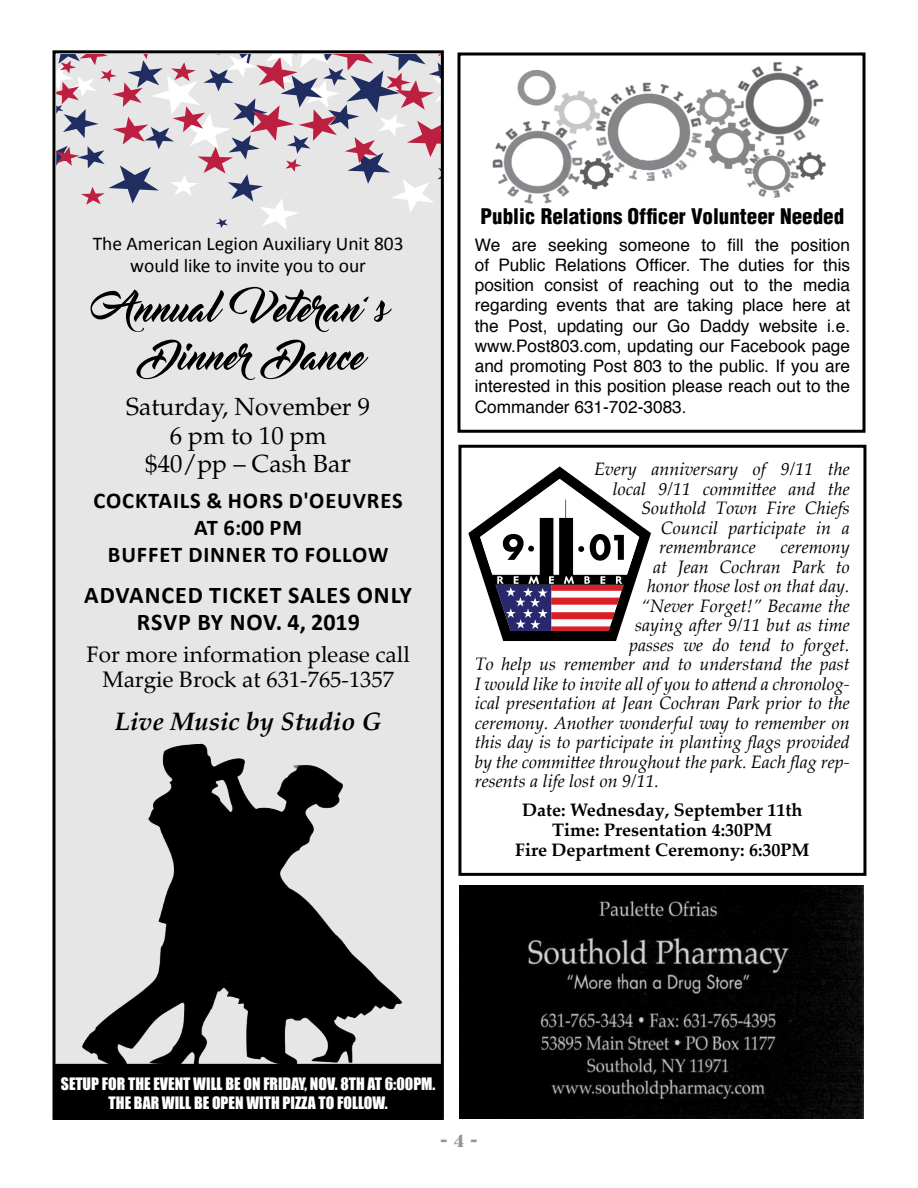
<style>
.page{position:relative;width:918px;height:1188px;background:#fff}
.page>*{position:absolute;margin:0;border:0;box-sizing:border-box;transform-origin:0 0}
.t1{font:italic 700 25.5px "Palatino";color:#000}
.t2{font:24.75px/28.5px "Palatino";color:#000;text-align:center}
.t3{font:700 24px/26.2px "Calibri";letter-spacing:.04em;color:#000;text-align:center}
.t4{font:22.5px/25.5px "Palatino Linotype";color:#000;text-align:center}
.t5{font:700 22.5px/27px "Calibri";letter-spacing:.04em;color:#000;text-align:center}
.t6{font:900 condensed 21px "Helvetica";color:#000}
.t7{font:19.5px/22.5px "Calibri";color:#000;text-align:center}
.t8{font:italic 18px "Palatino Linotype";color:#000}
.t9{font:700 18px/20.2px "Palatino Linotype";color:#000;text-align:center}
.t10{font:17.25px/20.2px "Helvetica";color:#000;text-align:justify}
.t11{font:16.5px "Stencil Std";color:#939598}
.t12{font:15.75px/18.9px "Impact";color:#fff;text-align:center}
.s1{font-size:27px}
</style>
<div class="page">
<div style="left:458px;top:445px;width:408px;height:431px;border:3px solid #000"></div>
<img style="left:492px;top:61px;width:334px;height:143px">
<div style="left:458px;top:52px;width:408px;height:381px;border:3px solid #000"></div>
<div style="left:56px;top:54px;width:386px;height:759px;background:#e6e6e6"></div>
<svg style="left:56px;top:54px;width:384px;height:176px"></svg>
<div style="left:54px;top:740px;width:387px;height:361px;background:#e6e6e6"></div>
<img style="left:71px;top:743px;width:346px;height:321px">
<svg style="left:136px;top:339px;width:233px;height:41px"></svg>
<svg style="left:91px;top:287px;width:301px;height:45px"></svg>
<div style="left:55px;top:1065px;width:387px;height:54px;background:#000"></div>
<div style="left:54px;top:1064px;width:388px;height:56px;border:2px solid #000"></div>
<div style="left:52px;top:50px;width:392px;height:1070px;border:3px solid #000"></div>
<img style="left:459px;top:885px;width:405px;height:233px">
<svg style="left:468px;top:466px;width:183px;height:175px"></svg>
<p class="t7" style="left:93px;top:232px;width:312px">The American Legion Auxiliary Unit 803 would like to invite you to our</p>
<h2 class="t2" style="left:126px;top:393px;width:246px">Saturday, November 9<br>6 pm to 10 pm $40/pp – Cash Ba<span class="s1">r</span></h2>
<p class="t5" style="left:94px;top:487px;width:311px">COCKTAILS &amp; HORS D'OEUVRES<br>AT 6:00 PM<br>BUFFET DINNER TO FOLLOW</p>
<h3 class="t3" style="left:84px;top:582px;width:329px">ADVANCED TICKET SALES ONLY<br>RSVP BY NOV. 4, 2019</h3>
<p class="t4" style="left:86px;top:641px;width:325px">For more information please call<br>Margie Brock at 631-765-1357</p>
<h1 class="t1" style="left:115px;top:706px;width:269px">Live Music by Studio G</h1>
<p class="t6" style="left:481px;top:203px;width:365px">Public Relations Officer Volunteer Needed</p>
<p class="t10" style="left:475px;top:235px;width:377px">We are seeking someone to fill the position of Public Relations Officer. The duties for this position consist of reaching out to the media regarding events that are taking place here at the Post, updating our Go Daddy website i.e. www.Post803.com, updating our Facebook page and promoting Post 803 to the public. If you are interested in this position please reach out to the Commander 631-702-3083.</p>
<p class="t8" style="left:594px;top:457px;width:257px">Every anniversary of 9/11 the</p>
<p class="t8" style="left:613px;top:476px;width:238px">local 9/11 committee and the</p>
<p class="t8" style="left:641px;top:496px;width:210px">Southold Town Fire Chiefs</p>
<p class="t8" style="left:661px;top:515px;width:191px">Council participate in a</p>
<p class="t8" style="left:659px;top:535px;width:98px">remembrance</p>
<p class="t8" style="left:780px;top:535px;width:71px">ceremony</p>
<p class="t8" style="left:653px;top:554px;width:198px">at Jean Cochran Park to</p>
<p class="t8" style="left:647px;top:574px;width:204px">honor those lost on that day.</p>
<p class="t8" style="left:641px;top:593px;width:210px">“Never Forget!” Became the</p>
<p class="t8" style="left:635px;top:612px;width:216px">saying after 9/11 but as time</p>
<p class="t8" style="left:629px;top:632px;width:222px">passes we do tend to forget.</p>
<p class="t8" style="left:475px;top:651px;width:376px">To help us remember and to understand the past</p>
<p class="t8" style="left:475px;top:671px;width:376px">I would like to invite all of you to attend a chronolog-</p>
<p class="t8" style="left:475px;top:690px;width:376px">ical presentation at Jean Cochran Park prior to the</p>
<p class="t8" style="left:475px;top:710px;width:376px">ceremony. Another wonderful way to remember on</p>
<p class="t8" style="left:475px;top:729px;width:376px">this day is to participate in planting flags provided</p>
<p class="t8" style="left:475px;top:749px;width:376px">by the committee throughout the park. Each flag rep-</p>
<p class="t8" style="left:475px;top:768px;width:186px">resents a life lost on 9/11.</p>
<p class="t9" style="left:515px;top:799px;width:296px">Date: Wednesday, September 11th<br>Time: Presentation 4:30PM<br>Fire Department Ceremony: 6:30PM</p>
<p class="t12" style="left:61px;top:1074px;width:376px">SETUP FOR THE EVENT WILL BE ON FRIDAY, NOV. 8TH AT 6:00PM.<br>THE BAR WILL BE OPEN WITH PIZZA TO FOLLOW.</p>
<p class="t11" style="left:440px;top:1130px;width:40px">- 4 -</p>
</div>
